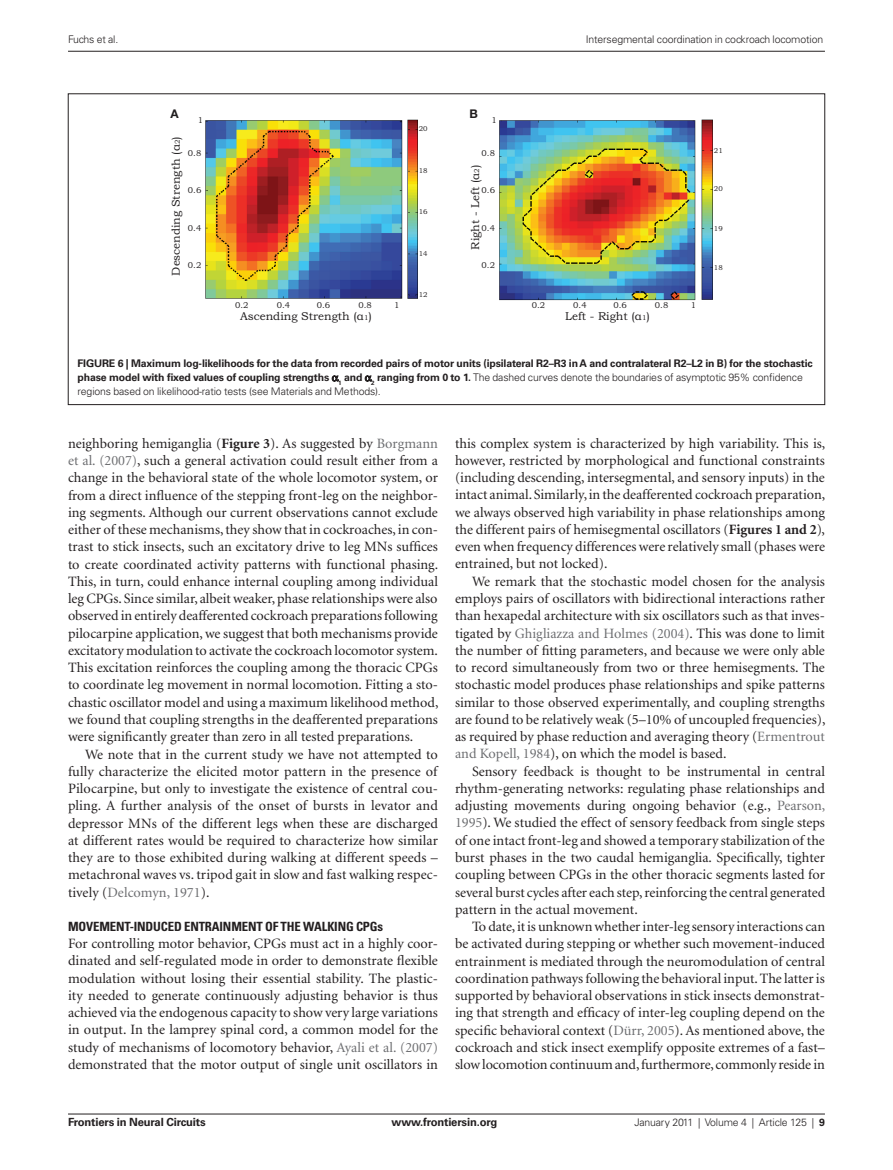
<style>
.page{position:relative;width:893px;height:1170px;background:#fff}
.page>*{position:absolute;margin:0;border:0;box-sizing:border-box;transform-origin:0 0}
.t1{font:14.25px/17.2px "Minion";color:#231f20;text-align:justify}
.t2{font:700 condensed 12.75px "Univers";letter-spacing:-.01em;color:#231f20}
.t3{font:700 12px "Helvetica Neue";color:#201d1e}
.t4{font:11.4px "Bookman Old Style";color:#201d1e}
.t5{font:700 11.25px "Univers";letter-spacing:-.015em;color:#231f20}
.t6{font:700 10.5px/14.2px "Univers";letter-spacing:-.015em;color:#231f20}
.t7{font:300 10.5px "Univers";letter-spacing:-.015em;color:#231f20}
.t8{font:8.55px "Bookman Old Style";color:#201d1e}
.t9{font:7.2px "Bookman Old Style";color:#201d1e}
.s1{font-size:7.2px}
.s2{font-weight:300}
.s3{font-weight:700}
.s4{color:#6c6d70}
</style>
<div class="page">
<hr style="left:68px;top:1113px;width:757px;height:1px;background:#231f20">
<hr style="left:68px;top:51px;width:757px;height:1px;background:#231f20">
<img style="left:205px;top:120px;width:198px;height:179px">
<img style="left:499px;top:120px;width:197px;height:180px">
<img style="left:407px;top:119px;width:11px;height:180px">
<img style="left:701px;top:119px;width:12px;height:181px">
<svg style="left:332px;top:375px;width:7px;height:7px"></svg>
<svg style="left:365px;top:375px;width:7px;height:7px"></svg>
<p class="t7" style="left:68px;top:33px;width:52px">Fuchs et al.</p>
<p class="t7" style="left:586px;top:33px;width:239px">Intersegmental coordination in cockroach locomotion</p>
<p class="t3" style="left:171px;top:107px;width:10px">A</p>
<p class="t3" style="left:470px;top:107px;width:10px">B</p>
<p class="t8" style="left:198px;top:115px;width:7px">1</p>
<p class="t9" style="left:419px;top:124px;width:10px">20</p>
<p class="t8" style="left:492px;top:115px;width:7px">1</p>
<p class="t4" style="left:168px;top:276px;width:141px;rotate:-90deg">Descending Strength (α<span class="s1">2</span>)</p>
<p class="t8" style="left:188px;top:147px;width:15px">0.8</p>
<p class="t8" style="left:188px;top:185px;width:15px">0.6</p>
<p class="t8" style="left:188px;top:222px;width:15px">0.4</p>
<p class="t8" style="left:188px;top:259px;width:15px">0.2</p>
<p class="t9" style="left:419px;top:166px;width:10px">18</p>
<p class="t9" style="left:419px;top:207px;width:10px">16</p>
<p class="t9" style="left:419px;top:248px;width:10px">14</p>
<p class="t8" style="left:482px;top:147px;width:15px">0.8</p>
<p class="t4" style="left:468px;top:250px;width:86px;rotate:-90deg">Right - Left (α<span class="s1">2</span>)</p>
<p class="t8" style="left:482px;top:185px;width:15px">0.6</p>
<p class="t8" style="left:482px;top:222px;width:15px">0.4</p>
<p class="t8" style="left:482px;top:259px;width:15px">0.2</p>
<p class="t9" style="left:419px;top:290px;width:10px">12</p>
<p class="t8" style="left:235px;top:299px;width:15px">0.2</p>
<p class="t8" style="left:277px;top:299px;width:15px">0.4</p>
<p class="t8" style="left:317px;top:299px;width:15px">0.6</p>
<p class="t8" style="left:358px;top:299px;width:15px">0.8</p>
<p class="t8" style="left:394px;top:299px;width:7px">1</p>
<p class="t8" style="left:532px;top:299px;width:15px">0.2</p>
<p class="t8" style="left:573px;top:299px;width:15px">0.4</p>
<p class="t8" style="left:613px;top:299px;width:15px">0.6</p>
<p class="t8" style="left:655px;top:299px;width:15px">0.8</p>
<p class="t8" style="left:691px;top:299px;width:7px">1</p>
<p class="t4" style="left:240px;top:308px;width:133px">Ascending Strength (α<span class="s1">1</span>)</p>
<p class="t4" style="left:565px;top:308px;width:86px">Left - Right (α<span class="s1">1</span>)</p>
<p class="t9" style="left:714px;top:145px;width:10px">21</p>
<p class="t9" style="left:714px;top:184px;width:10px">20</p>
<p class="t9" style="left:714px;top:224px;width:10px">19</p>
<p class="t9" style="left:714px;top:263px;width:10px">18</p>
<p class="t6" style="left:78px;top:356px;width:737px">Figure 6 | Maximum log-likelihoods for the data from recorded pairs of motor units (ipsilateral r2–r3 in A and contralateral r2–L2 in B) for the stochastic phase model with fixed values of coupling strengths <sub>1</sub> and <sub>2</sub> ranging from 0 to 1. <span class="s2">The dashed curves denote the boundaries of asymptotic 95% confidence regions based on likelihood-ratio tests (see Materials and Methods).</span></p>
<p class="t1" style="left:68px;top:435px;width:372px">neighboring hemiganglia (<span class="s3">Figure 3</span>). As suggested by <span class="s4">Borgmann et al. (2007)</span>, such a general activation could result either from a change in the behavioral state of the whole locomotor system, or from a direct influence of the stepping front-leg on the neighbor&shy;ing segments. Although our current observations cannot exclude either of these mechanisms, they show that in cockroaches, in con&shy;trast to stick insects, such an excitatory drive to leg MNs suffices to create coordinated activity patterns with functional phasing.<br>This, in turn, could enhance internal coupling among individual leg CPGs. Since similar, albeit weaker, phase relationships were also observed in entirely deafferented cockroach preparations following pilocarpine application, we suggest that both mechanisms provide excitatory modulation to activate the cockroach locomotor system.<br>This excitation reinforces the coupling among the thoracic CPGs to coordinate leg movement in normal locomotion. Fitting a sto&shy;chastic oscillator model and using a maximum likelihood method, we found that coupling strengths in the deafferented preparations were significantly greater than zero in all tested preparations.</p>
<p class="t1" style="left:68px;top:745px;width:371px;text-indent:17px">We note that in the current study we have not attempted to fully characterize the elicited motor pattern in the presence of Pilocarpine, but only to investigate the existence of central cou&shy;pling. A further analysis of the onset of bursts in levator and depressor MNs of the different legs when these are discharged at different rates would be required to characterize how similar they are to those exhibited during walking at different speeds – metachronal waves vs. tripod gait in slow and fast walking respec&shy;tively (<span class="s4">Delcomyn, 1971</span>).</p>
<p class="t2" style="left:68px;top:918px;width:317px">MOVEMENT-INDUCED ENTRAINMENT OF THE WALKING CPGS</p>
<p class="t1" style="left:68px;top:935px;width:371px">For controlling motor behavior, CPGs must act in a highly coor&shy;dinated and self-regulated mode in order to demonstrate flexible modulation without losing their essential stability. The plastic&shy;ity needed to generate continuously adjusting behavior is thus achieved via the endogenous capacity to show very large variations in output. In the lamprey spinal cord, a common model for the study of mechanisms of locomotory behavior, <span class="s4">Ayali et al. (2007) </span>demonstrated that the motor output of single unit oscillators in</p>
<p class="t1" style="left:455px;top:435px;width:372px">this complex system is characterized by high variability. This is, however, restricted by morphological and functional constraints (including descending, intersegmental, and sensory inputs) in the intact animal. Similarly, in the deafferented cockroach preparation, we always observed high variability in phase relationships among the different pairs of hemisegmental oscillators (<span class="s3">Figures 1 and 2</span>), even when frequency differences were relatively small (phases were entrained, but not locked).</p>
<p class="t1" style="left:455px;top:573px;width:372px;text-indent:17px">We remark that the stochastic model chosen for the analysis employs pairs of oscillators with bidirectional interactions rather than hexapedal architecture with six oscillators such as that inves&shy;tigated by <span class="s4">Ghigliazza and Holmes (2004)</span>. This was done to limit the number of fitting parameters, and because we were only able to record simultaneously from two or three hemisegments. The stochastic model produces phase relationships and spike patterns similar to those observed experimentally, and coupling strengths are found to be relatively weak (5–10% of uncoupled frequencies), as required by phase reduction and averaging theory (<span class="s4">Ermentrout and Kopell, 1984</span>), on which the model is based.</p>
<p class="t1" style="left:455px;top:763px;width:372px;text-indent:17px">Sensory feedback is thought to be instrumental in central rhythm-generating networks: regulating phase relationships and adjusting movements during ongoing behavior (e.g., <span class="s4">Pearson, 1995</span>). We studied the effect of sensory feedback from single steps of one intact front-leg and showed a temporary stabilization of the burst phases in the two caudal hemiganglia. Specifically, tighter coupling between CPGs in the other thoracic segments lasted for several burst cycles after each step, reinforcing the central generated pattern in the actual movement.</p>
<p class="t1" style="left:455px;top:918px;width:372px;text-indent:17px">To date, it is unknown whether inter-leg sensory interactions can be activated during stepping or whether such movement-induced entrainment is mediated through the neuromodulation of central coordination pathways following the behavioral input. The latter is supported by behavioral observations in stick insects demonstrat&shy;ing that strength and efficacy of inter-leg coupling depend on the specific behavioral context (<span class="s4">Dürr, 2005</span>). As mentioned above, the cockroach and stick insect exemplify opposite extremes of a fast– slow locomotion continuum and, furthermore, commonly reside in</p>
<p class="t5" style="left:68px;top:1115px;width:139px">Frontiers in Neural Circuits</p>
<p class="t5" style="left:392px;top:1115px;width:107px">www.frontiersin.org</p>
<p class="t7" style="left:634px;top:1115px;width:192px">January 2011 | Volume 4 | Article 125 | <span class="s3">9</span></p>
</div>
